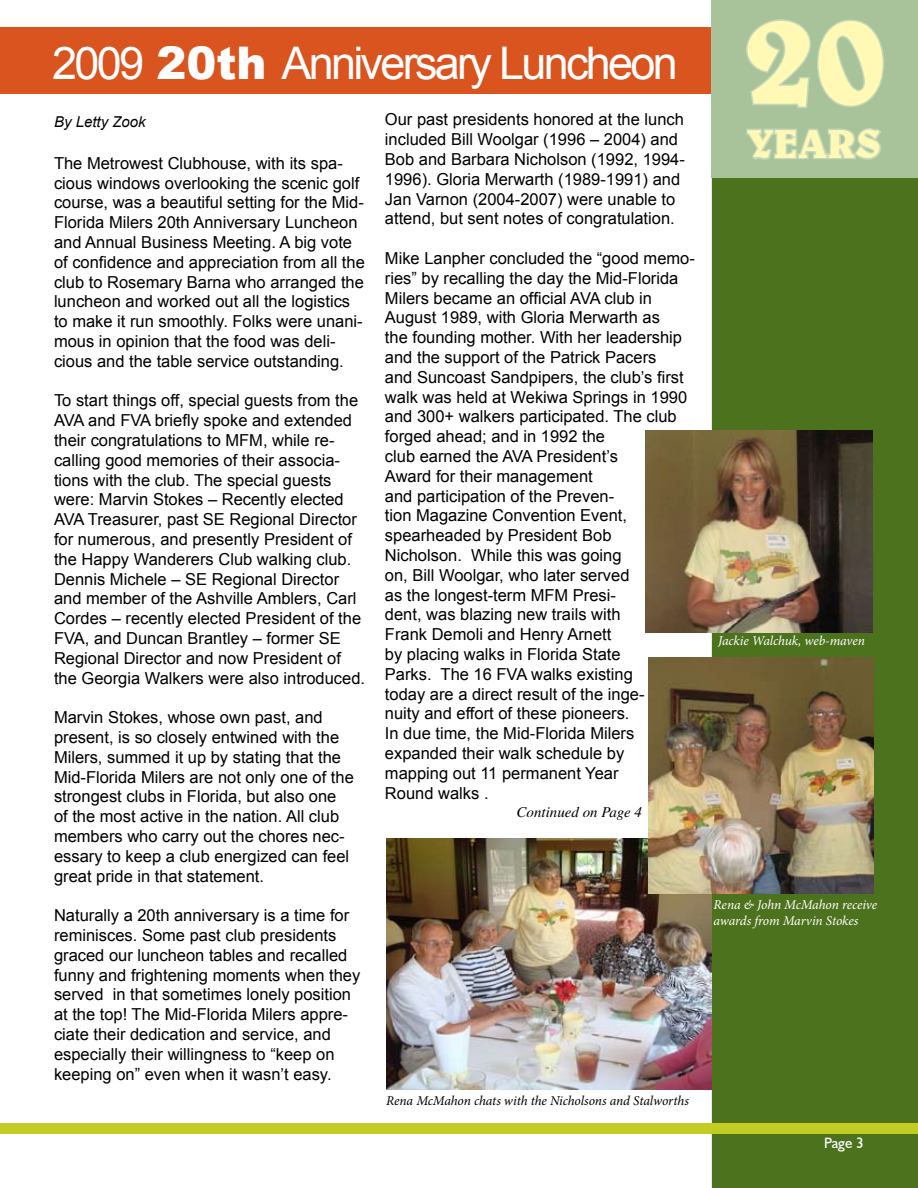
<style>
.page{position:relative;width:918px;height:1188px;background:#fff}
.page>*{position:absolute;margin:0;border:0;box-sizing:border-box;transform-origin:0 0}
.t1{font:700 136.5px "Belwe BT";color:#fff9b5}
.t2{font:45px "Arial";letter-spacing:-.06em;color:#fff}
.t3{font:700 40.5px "Belwe BT";color:#fff9b5}
.t4{font:16.5px/19.8px "Arial";color:#000}
.t5{font:italic 15px "Times";color:#000}
.t6{font:italic 15px "Arial";color:#000}
.t7{font:15px "Humanist 521 BT";color:#fff}
.t8{font:italic 13.5px/16.2px "Minion Pro";letter-spacing:-.01em;color:#fff}
.t9{font:italic 13.5px "Minion Pro";letter-spacing:-.01em;color:#000}
.s1{font-weight:900}
</style>
<div class="page">
<div style="left:712px;top:178px;width:206px;height:1010px;background:#4c721d"></div>
<div style="left:0;top:27px;width:714px;height:66px;background:#d9541e"></div>
<div style="left:0;top:1124px;width:918px;height:10px;background:#c2cd23"></div>
<div style="left:711px;top:0;width:207px;height:178px;background:#a8c399"></div>
<svg style="left:746px;top:19px;width:138px;height:89px"></svg>
<svg style="left:746px;top:128px;width:136px;height:32px"></svg>
<img style="left:386px;top:838px;width:326px;height:252px">
<img style="left:648px;top:657px;width:225px;height:237px">
<img style="left:645px;top:430px;width:227px;height:203px">
<h2 class="t2" style="left:52px;top:33px;width:627px">2009 <span class="s1">20th</span> Anniversary Luncheon</h2>
<p class="t6" style="left:54px;top:112px;width:93px">By Letty Zook</p>
<p class="t4" style="left:54px;top:153px;width:312px">The Metrowest Clubhouse, with its spa&shy;cious windows overlooking the scenic golf course, was a beautiful setting for the Mid-Florida Milers 20th Anniversary Luncheon and Annual Business Meeting. A big vote of confidence and appreciation from all the club to Rosemary Barna who arranged the luncheon and worked out all the logistics to make it run smoothly. Folks were unani&shy;mous in opinion that the food was deli&shy;cious and the table service outstanding.</p>
<p class="t4" style="left:54px;top:391px;width:313px">To start things off, special guests from the AVA and FVA briefly spoke and extended their congratulations to MFM, while re&shy;calling good memories of their associa&shy;tions with the club. The special guests were: Marvin Stokes – Recently elected AVA Treasurer, past SE Regional Director for numerous, and presently President of the Happy Wanderers Club walking club.<br>Dennis Michele – SE Regional Director and member of the Ashville Amblers, Carl Cordes – recently elected President of the FVA, and Duncan Brantley – former SE Regional Director and now President of the Georgia Walkers were also introduced.</p>
<p class="t4" style="left:54px;top:708px;width:301px">Marvin Stokes, whose own past, and present, is so closely entwined with the Milers, summed it up by stating that the Mid-Florida Milers are not only one of the strongest clubs in Florida, but also one of the most active in the nation. All club members who carry out the chores nec&shy;essary to keep a club energized can feel great pride in that statement.</p>
<p class="t4" style="left:54px;top:906px;width:308px">Naturally a 20th anniversary is a time for reminisces. Some past club presidents graced our luncheon tables and recalled funny and frightening moments when they served in that sometimes lonely position at the top! The Mid-Florida Milers appre&shy;ciate their dedication and service, and especially their willingness to “keep on keeping on” even when it wasn’t easy.</p>
<p class="t4" style="left:385px;top:110px;width:301px">Our past presidents honored at the lunch included Bill Woolgar (1996 – 2004) and Bob and Barbara Nicholson (1992, 1994- 1996). Gloria Merwarth (1989-1991) and Jan Varnon (2004-2007) were unable to attend, but sent notes of congratulation.</p>
<p class="t4" style="left:385px;top:248px;width:312px">Mike Lanpher concluded the “good memo&shy;ries” by recalling the day the Mid-Florida Milers became an official AVA club in August 1989, with Gloria Merwarth as<br>the founding mother. With her leadership and the support of the Patrick Pacers<br>and Suncoast Sandpipers, the club’s first walk was held at Wekiwa Springs in 1990 and 300+ walkers participated. The club forged ahead; and in 1992 the<br>club earned the AVA President’s<br>Award for their management<br>and participation of the Preven-<br>tion Magazine Convention Event, spearheaded by President Bob<br>Nicholson. While this was going<br>on, Bill Woolgar, who later served<br>as the longest-term MFM Presi-<br>dent, was blazing new trails with<br>Frank Demoli and Henry Arnett<br>by placing walks in Florida State<br>Parks. The 16 FVA walks existing<br>today are a direct result of the inge-<br>nuity and effort of these pioneers.<br>In due time, the Mid-Florida Milers expanded their walk schedule by<br>mapping out 11 permanent Year<br>Round walks .</p>
<p class="t5" style="left:517px;top:804px;width:127px">Continued on Page 4</p>
<p class="t9" style="left:386px;top:1091px;width:304px">Rena McMahon chats with the Nicholsons and Stalworths</p>
<h1 class="t1" style="left:742px;top:-30px;width:146px">20</h1>
<h3 class="t3" style="left:748px;top:118px;width:135px">YEARS</h3>
<p class="t8" style="left:718px;top:633px;width:149px">Jackie Walchuk, web-maven</p>
<p class="t8" style="left:714px;top:897px;width:165px">Rena &amp; John McMahon receive awards from Marvin Stokes</p>
<p class="t7" style="left:824px;top:1134px;width:41px">Page 3</p>
</div>
